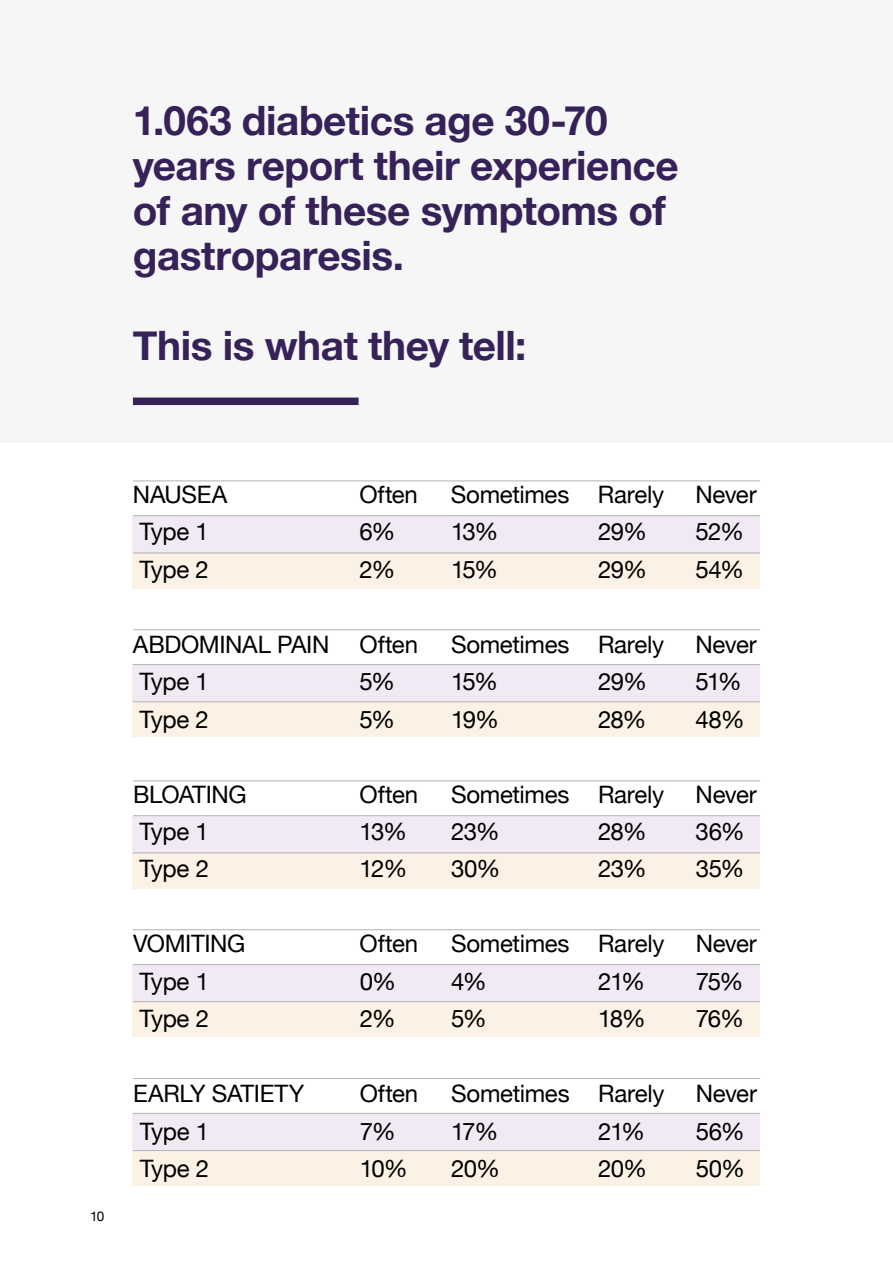
<style>
.page{position:relative;width:893px;height:1263px;background:#fff}
.page>*{position:absolute;margin:0;border:0;box-sizing:border-box;transform-origin:0 0}
.t1{font:700 40.5px/45px "Helvetica Neue";letter-spacing:-.01em;color:#362258}
.t2{font:24px "Helvetica Neue";letter-spacing:-.015em;color:#000}
.t3{font:13.5px "Helvetica Neue";color:#000}
</style>
<div class="page">
<div style="left:0;top:0;width:893px;height:443px;background:#f6f6f6"></div>
<div style="left:133px;top:398px;width:226px;height:7px;background:#362258"></div>
<div style="left:133px;top:555px;width:627px;height:34px;background:#fbf2e5"></div>
<div style="left:133px;top:516px;width:627px;height:38px;background:#f1eaf4"></div>
<div style="left:133px;top:702px;width:627px;height:34px;background:#fbf2e5"></div>
<div style="left:133px;top:664px;width:627px;height:37px;background:#f1eaf4"></div>
<div style="left:133px;top:854px;width:627px;height:34px;background:#fbf2e5"></div>
<div style="left:133px;top:816px;width:627px;height:37px;background:#f1eaf4"></div>
<div style="left:133px;top:1002px;width:627px;height:34px;background:#fbf2e5"></div>
<div style="left:133px;top:964px;width:627px;height:38px;background:#f1eaf4"></div>
<div style="left:133px;top:1152px;width:627px;height:34px;background:#fbf2e5"></div>
<div style="left:133px;top:1113px;width:627px;height:38px;background:#f1eaf4"></div>
<hr style="left:133px;top:1113px;width:627px;height:1px;background:#b3b2b2">
<hr style="left:133px;top:964px;width:627px;height:1px;background:#b3b2b2">
<hr style="left:133px;top:815px;width:627px;height:1px;background:#b3b2b2">
<hr style="left:133px;top:664px;width:627px;height:1px;background:#b3b2b2">
<hr style="left:133px;top:515px;width:627px;height:1px;background:#b3b2b2">
<hr style="left:133px;top:1078px;width:627px;height:1px;background:#b3b2b2">
<hr style="left:133px;top:929px;width:627px;height:1px;background:#b3b2b2">
<hr style="left:133px;top:780px;width:627px;height:1px;background:#b3b2b2">
<hr style="left:133px;top:629px;width:627px;height:1px;background:#b3b2b2">
<hr style="left:133px;top:480px;width:627px;height:1px;background:#b3b2b2">
<hr style="left:133px;top:1150px;width:627px;height:1px;background:#b3b2b2">
<hr style="left:133px;top:1001px;width:627px;height:1px;background:#b3b2b2">
<hr style="left:133px;top:852px;width:627px;height:1px;background:#b3b2b2">
<hr style="left:133px;top:701px;width:627px;height:1px;background:#b3b2b2">
<hr style="left:133px;top:552px;width:627px;height:1px;background:#b3b2b2">
<h1 class="t1" style="left:133px;top:99px;width:547px">1.063 diabetics age 30-70 years report their experience of any of these symptoms of gastroparesis.</h1>
<h1 class="t1" style="left:133px;top:324px;width:395px">This is what they tell:</h1>
<p class="t3" style="left:90px;top:1206px;width:16px">10</p>
<p class="t2" style="left:133px;top:477px;width:96px">NAUSEA</p>
<p class="t2" style="left:359px;top:477px;width:60px">Often</p>
<p class="t2" style="left:451px;top:477px;width:215px">Sometimes Rarely</p>
<p class="t2" style="left:695px;top:477px;width:63px">Never</p>
<p class="t2" style="left:139px;top:514px;width:71px">Type 1</p>
<p class="t2" style="left:359px;top:514px;width:38px">6%</p>
<p class="t2" style="left:451px;top:514px;width:49px">13%</p>
<p class="t2" style="left:598px;top:514px;width:51px">29%</p>
<p class="t2" style="left:695px;top:514px;width:50px">52%</p>
<p class="t2" style="left:139px;top:552px;width:71px">Type 2</p>
<p class="t2" style="left:359px;top:552px;width:38px">2%</p>
<p class="t2" style="left:451px;top:552px;width:49px">15%</p>
<p class="t2" style="left:598px;top:552px;width:51px">29%</p>
<p class="t2" style="left:695px;top:552px;width:50px">54%</p>
<p class="t2" style="left:133px;top:627px;width:198px">ABDOMINAL PAIN</p>
<p class="t2" style="left:359px;top:627px;width:60px">Often</p>
<p class="t2" style="left:451px;top:627px;width:215px">Sometimes Rarely</p>
<p class="t2" style="left:695px;top:627px;width:63px">Never</p>
<p class="t2" style="left:139px;top:664px;width:71px">Type 1</p>
<p class="t2" style="left:360px;top:664px;width:37px">5%</p>
<p class="t2" style="left:451px;top:664px;width:49px">15%</p>
<p class="t2" style="left:598px;top:664px;width:51px">29%</p>
<p class="t2" style="left:696px;top:664px;width:48px">51%</p>
<p class="t2" style="left:139px;top:702px;width:71px">Type 2</p>
<p class="t2" style="left:360px;top:702px;width:37px">5%</p>
<p class="t2" style="left:451px;top:702px;width:49px">19%</p>
<p class="t2" style="left:598px;top:702px;width:50px">28%</p>
<p class="t2" style="left:696px;top:702px;width:51px">48%</p>
<p class="t2" style="left:133px;top:777px;width:115px">BLOATING</p>
<p class="t2" style="left:360px;top:777px;width:60px">Often</p>
<p class="t2" style="left:451px;top:777px;width:215px">Sometimes Rarely</p>
<p class="t2" style="left:696px;top:777px;width:63px">Never</p>
<p class="t2" style="left:140px;top:814px;width:71px">Type 1</p>
<p class="t2" style="left:360px;top:814px;width:49px">13%</p>
<p class="t2" style="left:451px;top:814px;width:50px">23%</p>
<p class="t2" style="left:598px;top:814px;width:50px">28%</p>
<p class="t2" style="left:696px;top:814px;width:51px">36%</p>
<p class="t2" style="left:140px;top:852px;width:71px">Type 2</p>
<p class="t2" style="left:360px;top:852px;width:49px">12%</p>
<p class="t2" style="left:451px;top:852px;width:51px">30%</p>
<p class="t2" style="left:598px;top:852px;width:50px">23%</p>
<p class="t2" style="left:696px;top:852px;width:50px">35%</p>
<p class="t2" style="left:133px;top:927px;width:114px">VOMITING</p>
<p class="t2" style="left:360px;top:927px;width:60px">Often</p>
<p class="t2" style="left:451px;top:927px;width:215px">Sometimes Rarely</p>
<p class="t2" style="left:696px;top:927px;width:63px">Never</p>
<p class="t2" style="left:140px;top:964px;width:71px">Type 1</p>
<p class="t2" style="left:360px;top:964px;width:38px">0%</p>
<p class="t2" style="left:451px;top:964px;width:37px">4%</p>
<p class="t2" style="left:598px;top:964px;width:48px">21%</p>
<p class="t2" style="left:696px;top:964px;width:49px">75%</p>
<p class="t2" style="left:140px;top:1001px;width:71px">Type 2</p>
<p class="t2" style="left:360px;top:1001px;width:38px">2%</p>
<p class="t2" style="left:451px;top:1001px;width:37px">5%</p>
<p class="t2" style="left:598px;top:1001px;width:49px">18%</p>
<p class="t2" style="left:696px;top:1001px;width:50px">76%</p>
<p class="t2" style="left:133px;top:1076px;width:173px">EARLY SATIETY</p>
<p class="t2" style="left:360px;top:1076px;width:60px">Often</p>
<p class="t2" style="left:451px;top:1076px;width:215px">Sometimes Rarely</p>
<p class="t2" style="left:696px;top:1076px;width:63px">Never</p>
<p class="t2" style="left:140px;top:1114px;width:71px">Type 1</p>
<p class="t2" style="left:360px;top:1114px;width:38px">7%</p>
<p class="t2" style="left:451px;top:1114px;width:49px">17%</p>
<p class="t2" style="left:598px;top:1114px;width:48px">21%</p>
<p class="t2" style="left:696px;top:1114px;width:51px">56%</p>
<p class="t2" style="left:140px;top:1151px;width:71px">Type 2</p>
<p class="t2" style="left:360px;top:1151px;width:50px">10%</p>
<p class="t2" style="left:451px;top:1151px;width:50px">20%</p>
<p class="t2" style="left:598px;top:1151px;width:50px">20%</p>
<p class="t2" style="left:696px;top:1151px;width:51px">50%</p>
</div>
